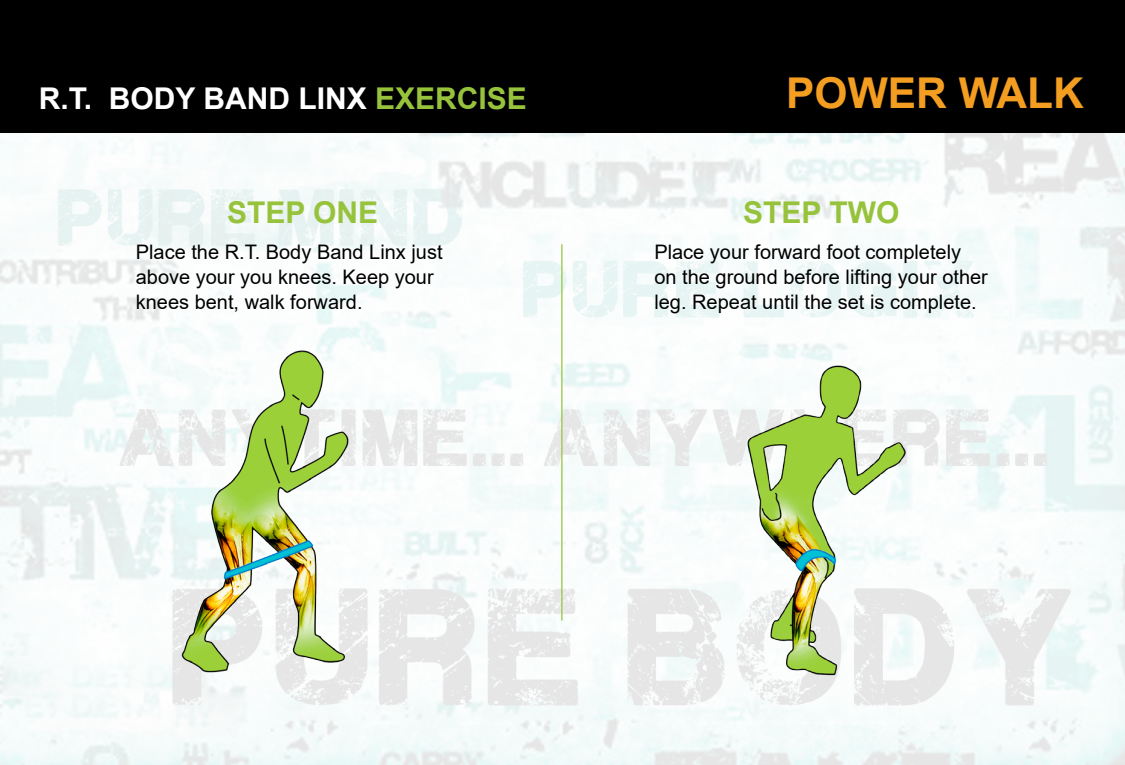
<style>
.page{position:relative;width:1125px;height:765px;background:#fff}
.page>*{position:absolute;margin:0;border:0;box-sizing:border-box;transform-origin:0 0}
.t1{font:700 42.5px "Arial";color:#f39d21}
.t2{font:700 30px "Arial";color:#fff}
.t3{font:700 30px "Arial";color:#97c33c}
.t4{font:20px/25px "Arial";color:#000}
.s1{color:#97c33c}
</style>
<div class="page">
<img style="left:0;top:132px;width:1125px;height:633px">
<div style="left:0;top:0;width:1125px;height:132px;background:#000"></div>
<img style="left:158px;top:340px;width:226px;height:361px">
<img style="left:703px;top:356px;width:227px;height:340px">
<hr style="left:561px;top:244px;width:1px;height:376px;background:#97c33c">
<h2 class="t2" style="left:39px;top:77px;width:489px">R.T. BODY BAND LINX <span class="s1">EXERCISE</span></h2>
<h1 class="t1" style="left:786px;top:63px;width:299px">POWER WALK</h1>
<h2 class="t3" style="left:743px;top:191px;width:158px">STEP TWO</h2>
<h2 class="t3" style="left:227px;top:191px;width:153px">STEP ONE</h2>
<p class="t4" style="left:136px;top:239px;width:308px">Place the R.T. Body Band Linx just above your you knees. Keep your knees bent, walk forward.</p>
<p class="t4" style="left:654px;top:239px;width:335px">Place your forward foot completely on the ground before lifting your other leg. Repeat until the set is complete.</p>
</div>
